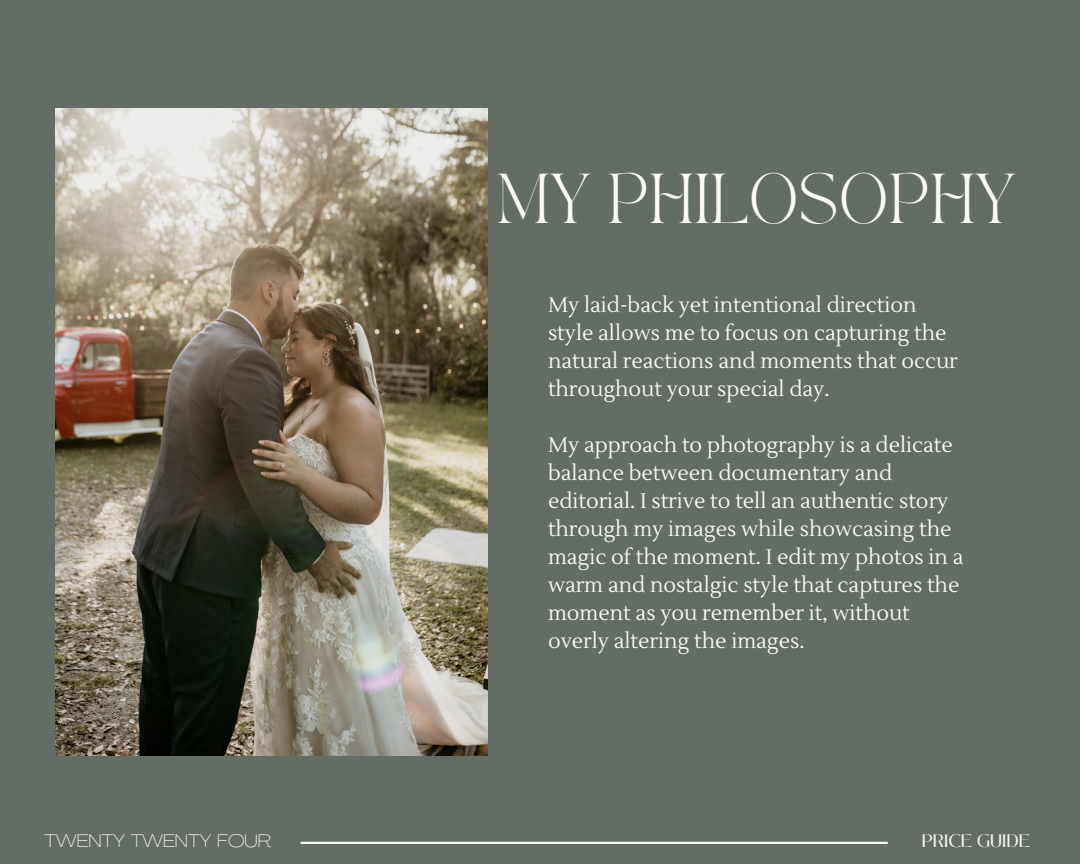
<style>
.page{position:relative;width:1080px;height:864px;background:#646d65}
.page>*{position:absolute;margin:0;border:0;box-sizing:border-box;transform-origin:0 0}
.t1{font:49.2px "TAN PEARL Regular";color:#faf9f4}
.t2{font:21px/27.9px "Lustria";color:#faf9f4}
.t3{font:100 expanded 18px "Agrandir";color:#faf6f5}
.t4{font:18px "Black Mango";color:#faf6f5}
</style>
<div class="page">
<img style="left:55px;top:108px;width:432px;height:648px">
<hr style="left:301px;top:842px;width:587px;height:2px;background:#faf6f5">
<p class="t1" style="left:497px;top:173px;width:520px">MY PHILOSOPHY</p>
<p class="t2" style="left:548px;top:292px;width:411px">My laid-back yet intentional direction style allows me to focus on capturing the natural reactions and moments that occur throughout your special day.</p>
<p class="t2" style="left:548px;top:432px;width:417px">My approach to photography is a delicate balance between documentary and editorial. I strive to tell an authentic story through my images while showcasing the magic of the moment. I edit my photos in a warm and nostalgic style that captures the moment as you remember it, without overly altering the images.</p>
<p class="t3" style="left:44px;top:834px;width:228px">TWENTY TWENTY FOUR</p>
<p class="t4" style="left:922px;top:828px;width:110px">PRICE GUIDE</p>
</div>
